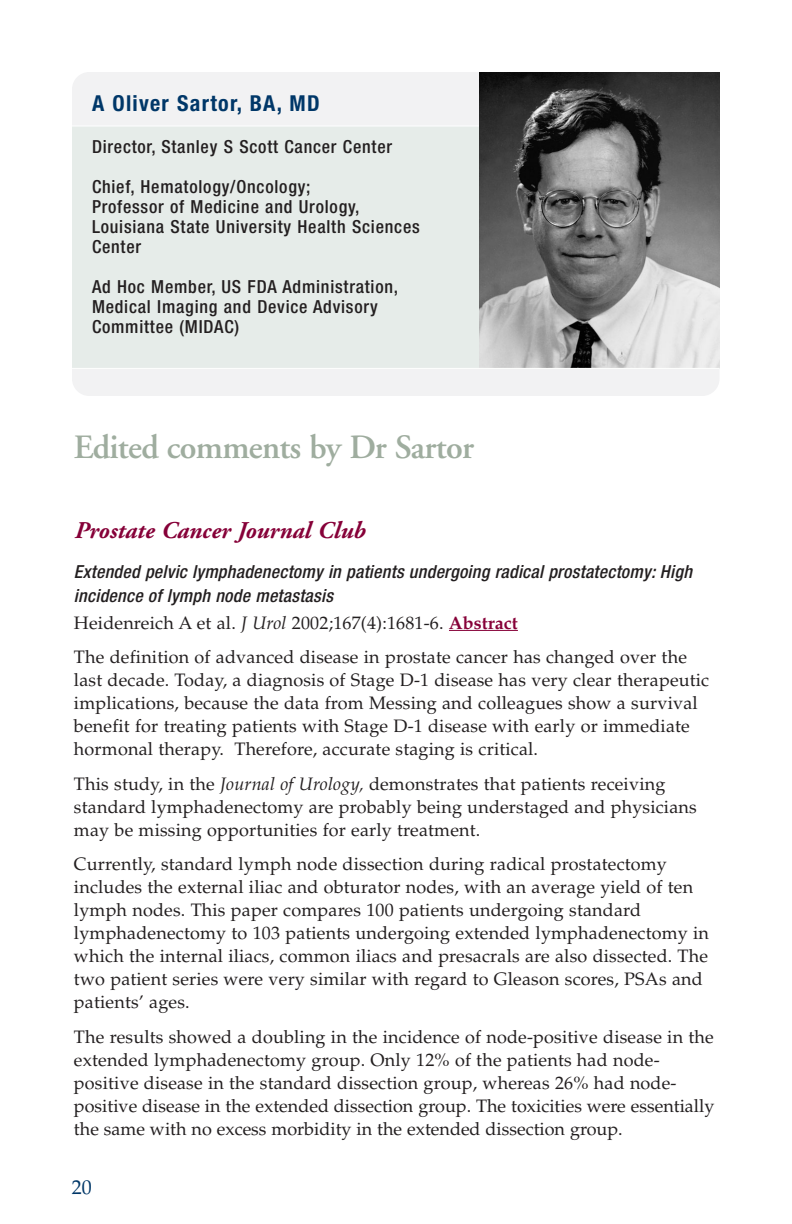
<style>
.page{position:relative;width:792px;height:1224px;background:#fff}
.page>*{position:absolute;margin:0;border:0;box-sizing:border-box;transform-origin:0 0}
.t1{font:600 34px "Adobe Garamond";letter-spacing:-.02em;color:#9fad9f}
.t2{font:italic 700 24px "Adobe Garamond";color:#860038}
.t3{font:700 condensed 22px "Helvetica Neue";letter-spacing:.055em;color:#003768}
.t4{font:20px "Palatino";color:#003768}
.t5{font:18px/23px "Palatino";letter-spacing:.01em;color:#231f20}
.t6{font:500 condensed 18px/20px "Helvetica Neue";letter-spacing:.045em;color:#231f20}
.t7{font:italic 500 condensed 18px/24px "Helvetica Neue";letter-spacing:.015em;color:#231f20}
.s1{font-style:italic}
.s2{font-weight:700;color:#860038}
</style>
<div class="page">
<div style="left:72px;top:72px;width:648px;height:324px;background:#f2f2f3;border-radius:17px"></div>
<div style="left:72px;top:126px;width:648px;height:242px;background:#e6ece9"></div>
<hr style="left:72px;top:126px;width:648px;height:1px;background:#fff">
<img style="left:480px;top:72px;width:240px;height:296px">
<hr style="left:72px;top:368px;width:648px;height:1px;background:#fff">
<hr style="left:449px;top:630px;width:69px;height:1px;background:#860038">
<p class="t3" style="left:92px;top:96px;width:229px">A Oliver Sartor, BA, MD</p>
<p class="t6" style="left:92px;top:138px;width:302px">Director, Stanley S Scott Cancer Center</p>
<p class="t6" style="left:92px;top:178px;width:329px">Chief, Hematology/Oncology;<br>Professor of Medicine and Urology,<br>Louisiana State University Health Sciences<br>Center</p>
<p class="t6" style="left:92px;top:278px;width:308px">Ad Hoc Member, US FDA Administration,<br>Medical Imaging and Device Advisory<br>Committee (MIDAC)</p>
<h1 class="t1" style="left:74px;top:433px;width:402px">Edited comments by Dr Sartor</h1>
<h2 class="t2" style="left:74px;top:520px;width:292px">Prostate Cancer Journal Club</h2>
<p class="t7" style="left:74px;top:561px;width:620px">Extended pelvic lymphadenectomy in patients undergoing radical prostatectomy: High incidence of lymph node metastasis</p>
<p class="t5" style="left:74px;top:607px;width:614px;line-height:34.6px">Heidenreich A et al. <span class="s1">J Urol</span> 2002;167(4):1681-6. <span class="s2">Abstract<br></span>The definition of advanced disease in prostate cancer has changed over the</p>
<p class="t5" style="left:74px;top:671px;width:637px">last decade. Today, a diagnosis of Stage D-1 disease has very clear therapeutic implications, because the data from Messing and colleagues show a survival benefit for treating patients with Stage D-1 disease with early or immediate hormonal therapy. Therefore, accurate staging is critical.</p>
<p class="t5" style="left:74px;top:774px;width:624px">This study, in the <span class="s1">Journal of Urology,</span> demonstrates that patients receiving standard lymphadenectomy are probably being understaged and physicians may be missing opportunities for early treatment.</p>
<p class="t5" style="left:74px;top:855px;width:637px">Currently, standard lymph node dissection during radical prostatectomy includes the external iliac and obturator nodes, with an average yield of ten lymph nodes. This paper compares 100 patients undergoing standard lymphadenectomy to 103 patients undergoing extended lymphadenectomy in which the internal iliacs, common iliacs and presacrals are also dissected. The two patient series were very similar with regard to Gleason scores, PSAs and patients’ ages.</p>
<p class="t5" style="left:74px;top:1027px;width:642px">The results showed a doubling in the incidence of node-positive disease in the extended lymphadenectomy group. Only 12% of the patients had node&shy;positive disease in the standard dissection group, whereas 26% had node&shy;positive disease in the extended dissection group. The toxicities were essentially the same with no excess morbidity in the extended dissection group.</p>
<p class="t4" style="left:72px;top:1179px;width:21px">20</p>
</div>
